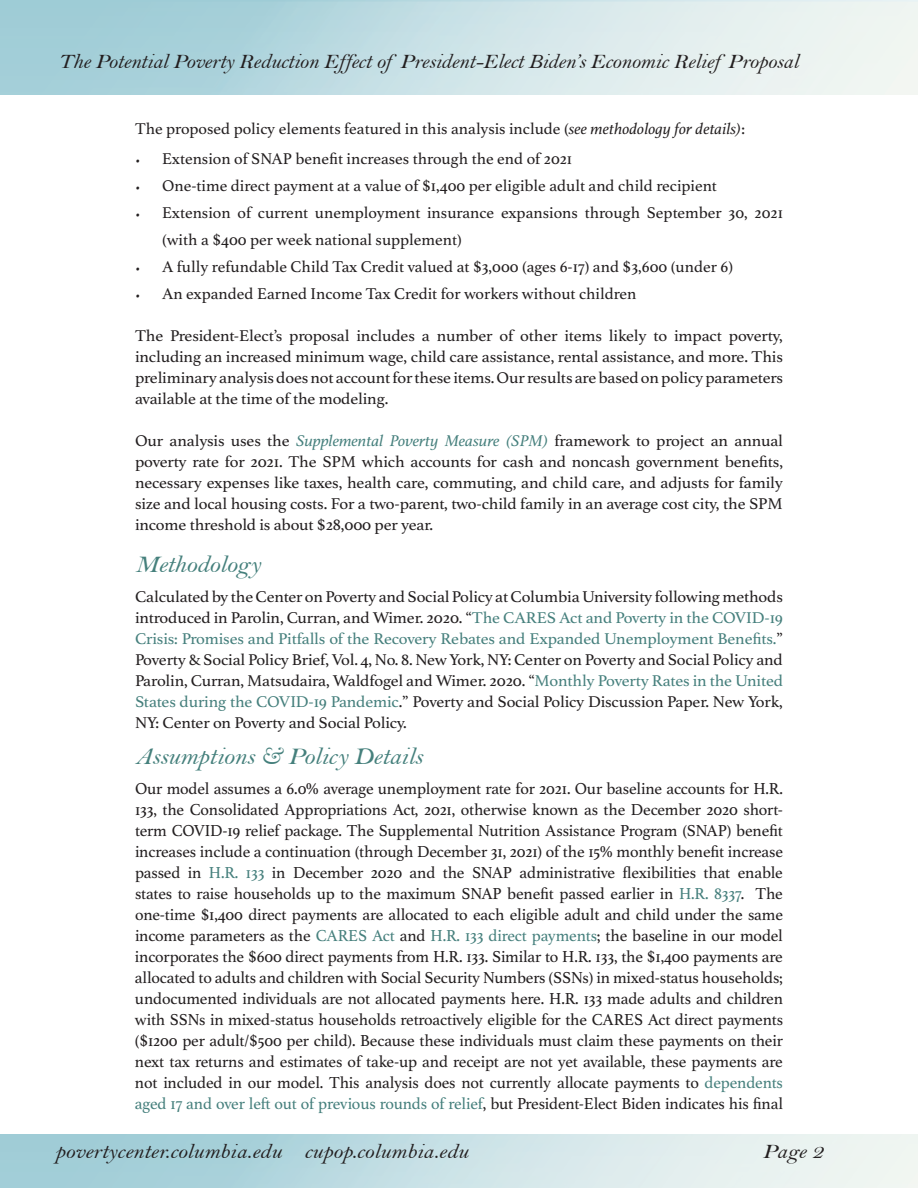
<style>
.page{position:relative;width:918px;height:1188px;background:#fff}
.page>*{position:absolute;margin:0;border:0;box-sizing:border-box;transform-origin:0 0}
.footnotes{font:24.45px "Bell MT Italic";letter-spacing:-.01em;color:#45807c;scale:1.08 1}
.t1{font:21px "Bell MT Italic";letter-spacing:-.01em;color:#231f20;scale:1.04 1}
.t2{font:21px "Bell MT Italic";letter-spacing:-.01em;color:#231f20;scale:1.1 1}
.Body_text{font:16.8px/21px "Athelas";letter-spacing:-.01em;color:#231f20;text-align:justify}
.footnotes-2{font:16.5px/21px "Athelas";color:#231f20;text-align:justify}
.s1{font-style:italic}
.s2{font-style:italic;font-size:12px}
.s3{font-style:italic;color:#46807d}
.s4{color:#46807d}
</style>
<div class="page">
<p class="t1" style="left:58px;top:49px;width:713px">The Potential Poverty Reduction Effect of President-Elect Biden’s Economic Relief Proposal</p>
<p class="footnotes-2" style="left:135px;top:119px;width:611px">The proposed policy elements featured in this analysis include (<span class="s1">see methodology for details)</span>:</p>
<p class="footnotes-2" style="left:135px;top:149px;width:439px"><span class="s2">•</span> Extension of SNAP benefit increases through the end of 2021</p>
<p class="footnotes-2" style="left:135px;top:176px;width:583px"><span class="s2">•</span> One-time direct payment at a value of $1,400 per eligible adult and child recipient</p>
<p class="footnotes-2" style="left:162px;top:200px;width:623px;line-height:27px;text-indent:-27px"><span class="s2">•</span> Extension of current unemployment insurance expansions through September 30, 2021 (with a $400 per week national supplement)</p>
<p class="footnotes-2" style="left:135px;top:257px;width:600px"><span class="s2">•</span> A fully refundable Child Tax Credit valued at $3,000 (ages 6-17) and $3,600 (under 6)</p>
<p class="footnotes-2" style="left:135px;top:284px;width:503px"><span class="s2">•</span> An expanded Earned Income Tax Credit for workers without children</p>
<p class="footnotes-2" style="left:135px;top:326px;width:650px">The President-Elect’s proposal includes a number of other items likely to impact poverty, including an increased minimum wage, child care assistance, rental assistance, and more. This preliminary analysis does not account for these items. Our results are based on policy parameters available at the time of the modeling.</p>
<p class="footnotes-2" style="left:135px;top:431px;width:650px">Our analysis uses the <span class="s3">Supplemental Poverty Measure (SPM)</span> framework to project an annual poverty rate for 2021. The SPM which accounts for cash and noncash government benefits, necessary expenses like taxes, health care, commuting, and child care, and adjusts for family size and local housing costs. For a two-parent, two-child family in an average cost city, the SPM income threshold is about $28,000 per year.</p>
<p class="footnotes" style="left:135px;top:550px;width:118px">Methodology</p>
<p class="footnotes-2" style="left:135px;top:587px;width:650px">Calculated by the Center on Poverty and Social Policy at Columbia University following methods introduced in Parolin, Curran, and Wimer. 2020. “<span class="s4">The CARES Act and Poverty in the COVID-19<br>Crisis: Promises and Pitfalls of the Recovery Rebates and Expanded Unemployment Benefits.</span>” Poverty &amp; Social Policy Brief, Vol. 4, No. 8. New York, NY: Center on Poverty and Social Policy and Parolin, Curran, Matsudaira, Waldfogel and Wimer. 2020. “<span class="s4">Monthly Poverty Rates in the United States during the COVID-19 Pandemic</span>.” Poverty and Social Policy Discussion Paper. New York, NY: Center on Poverty and Social Policy.</p>
<p class="footnotes" style="left:135px;top:742px;width:268px">Assumptions &amp; Policy Details</p>
<p class="Body_text" style="left:135px;top:779px;width:650px">Our model assumes a 6.0% average unemployment rate for 2021. Our baseline accounts for H.R.<br>133, the Consolidated Appropriations Act, 2021, otherwise known as the December 2020 short&shy;term COVID-19 relief package. The Supplemental Nutrition Assistance Program (SNAP) benefit increases include a continuation (through December 31, 2021) of the 15% monthly benefit increase passed in <span class="s4">H.R. 133</span> in December 2020 and the SNAP administrative flexibilities that enable states to raise households up to the maximum SNAP benefit passed earlier in <span class="s4">H.R. 8337</span>. The one-time $1,400 direct payments are allocated to each eligible adult and child under the same income parameters as the <span class="s4">CARES Act</span> and <span class="s4">H.R. 133 direct payments</span>; the baseline in our model incorporates the $600 direct payments from H.R. 133. Similar to H.R. 133, the $1,400 payments are allocated to adults and children with Social Security Numbers (SSNs) in mixed-status households; undocumented individuals are not allocated payments here. H.R. 133 made adults and children with SSNs in mixed-status households retroactively eligible for the CARES Act direct payments ($1200 per adult/$500 per child). Because these individuals must claim these payments on their next tax returns and estimates of take-up and receipt are not yet available, these payments are not included in our model. This analysis does not currently allocate payments to <span class="s4">dependents aged 17 and over left out of previous rounds of relief</span>, but President-Elect Biden indicates his final</p>
<p class="t2" style="left:55px;top:1139px;width:377px">povertycenter.columbia.edu cupop.columbia.edu</p>
<p class="t2" style="left:763px;top:1139px;width:56px">Page 2</p>
</div>
